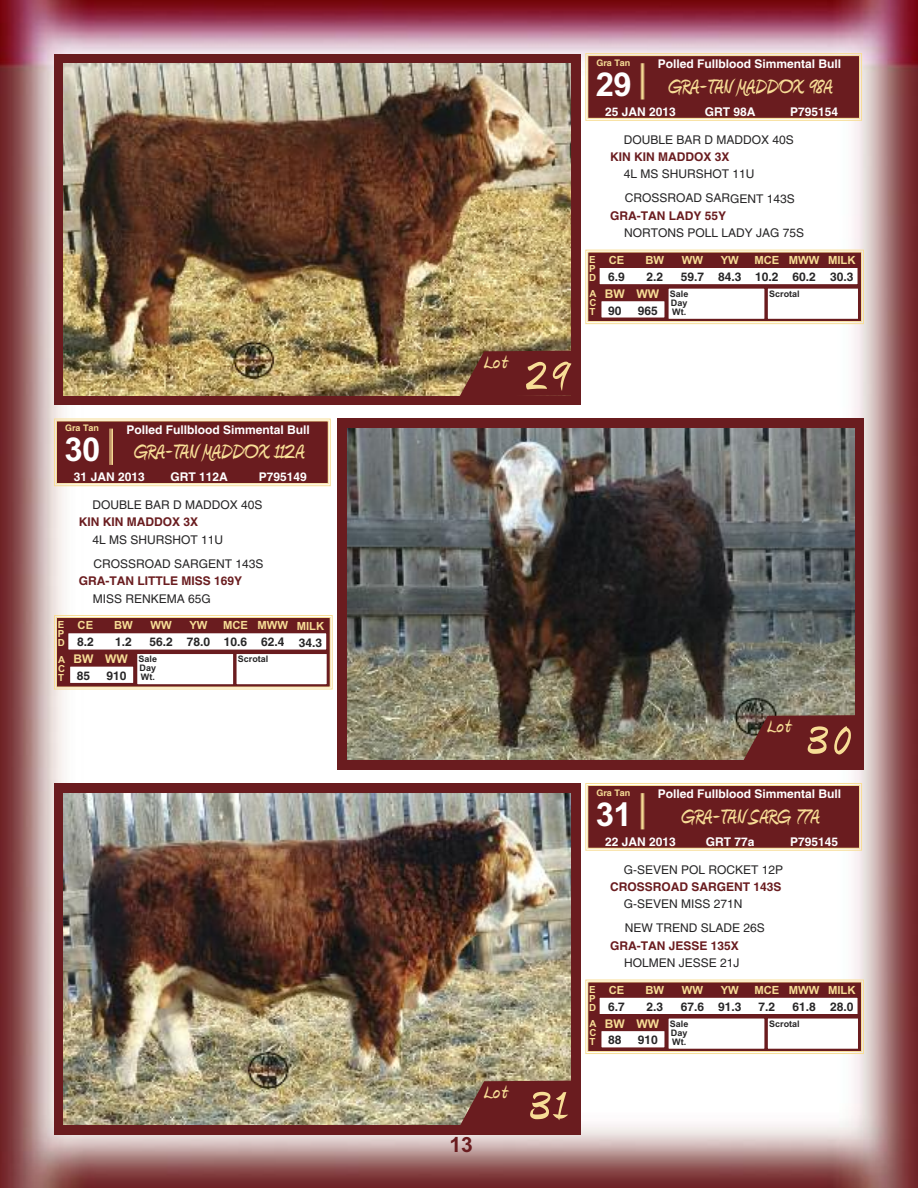
<style>
.page{position:relative;width:918px;height:1188px;background:#fff}
.page>*{position:absolute;margin:0;border:0;box-sizing:border-box;transform-origin:0 0}
.t1{font:700 54px "Amienne";color:#f7dd96}
.t2{font:700 33px "Arial";color:#fff}
.t3{font:700 27px "Amienne";color:#f7dd96}
.t4{font:700 24px "Amienne";letter-spacing:.055em;color:#f7dd96}
.t5{font:700 21px "Arial";color:#6a1c1f}
.t6{font:12px "Helvetica";color:#272627}
.t7{font:700 12px "Helvetica";color:#fff}
.t8{font:700 12px "Helvetica";color:#6a1c1f}
.t9{font:700 12px "Helvetica";color:#272627}
.t10{font:700 12px "Arial";color:#f7dd96}
.t11{font:700 11.25px "Arial";color:#f7dd96}
.t12{font:700 9.75px/9px "Arial";color:#f7dd96;text-align:justify}
.t13{font:700 9px/9px "Arial";color:#272627;text-align:justify}
.t14{font:700 9px "Helvetica";color:#f7dd96}
</style>
<div class="page">
<img style="left:0;top:0;width:918px;height:1188px">
<img style="left:338px;top:418px;width:526px;height:352px">
<div style="left:57px;top:422px;width:271px;height:61px;background:#6a1c1f"></div>
<div style="left:54px;top:418px;width:277px;height:68px;border:1px solid #f7dd96"></div>
<div style="left:56px;top:420px;width:273px;height:64px;border:1px solid #f7dd96"></div>
<div style="left:57px;top:618px;width:273px;height:69px;background:#6a1c1f"></div>
<div style="left:54px;top:615px;width:279px;height:75px;border:1px solid #f7dd96"></div>
<div style="left:56px;top:617px;width:275px;height:71px;border:1px solid #f7dd96"></div>
<div style="left:68px;top:633px;width:258px;height:17px;background:#fff"></div>
<div style="left:67px;top:632px;width:260px;height:18px;border:1px solid #6a1c1f"></div>
<div style="left:70px;top:667px;width:63px;height:16px;background:#fff"></div>
<div style="left:69px;top:666px;width:65px;height:18px;border:1px solid #6a1c1f"></div>
<div style="left:137px;top:654px;width:96px;height:30px;background:#fff"></div>
<div style="left:136px;top:653px;width:98px;height:32px;border:1px solid #6a1c1f"></div>
<div style="left:236px;top:654px;width:91px;height:30px;background:#fff"></div>
<div style="left:236px;top:653px;width:92px;height:32px;border:1px solid #6a1c1f"></div>
<hr style="left:112px;top:429px;width:1px;height:36px;background:#f7dd96">
<hr style="left:111px;top:429px;width:1px;height:36px;background:#f7dd96">
<hr style="left:110px;top:429px;width:1px;height:36px;background:#f7dd96">
<img style="left:54px;top:54px;width:526px;height:351px">
<div style="left:588px;top:56px;width:271px;height:62px;background:#6a1c1f"></div>
<div style="left:585px;top:53px;width:277px;height:68px;border:1px solid #f7dd96"></div>
<div style="left:587px;top:55px;width:273px;height:64px;border:1px solid #f7dd96"></div>
<div style="left:588px;top:253px;width:273px;height:68px;background:#6a1c1f"></div>
<div style="left:585px;top:250px;width:279px;height:74px;border:1px solid #f7dd96"></div>
<div style="left:587px;top:252px;width:275px;height:70px;border:1px solid #f7dd96"></div>
<div style="left:600px;top:268px;width:258px;height:16px;background:#fff"></div>
<div style="left:599px;top:267px;width:259px;height:18px;border:1px solid #6a1c1f"></div>
<div style="left:601px;top:301px;width:64px;height:17px;background:#fff"></div>
<div style="left:601px;top:300px;width:64px;height:18px;border:1px solid #6a1c1f"></div>
<div style="left:668px;top:289px;width:97px;height:30px;background:#fff"></div>
<div style="left:668px;top:288px;width:97px;height:32px;border:1px solid #6a1c1f"></div>
<div style="left:768px;top:289px;width:90px;height:30px;background:#fff"></div>
<div style="left:767px;top:288px;width:92px;height:32px;border:1px solid #6a1c1f"></div>
<hr style="left:644px;top:63px;width:1px;height:37px;background:#f7dd96">
<hr style="left:642px;top:63px;width:1px;height:37px;background:#f7dd96">
<hr style="left:641px;top:63px;width:1px;height:37px;background:#f7dd96">
<img style="left:54px;top:784px;width:526px;height:351px">
<div style="left:588px;top:786px;width:271px;height:62px;background:#6a1c1f"></div>
<div style="left:585px;top:783px;width:277px;height:68px;border:1px solid #f7dd96"></div>
<div style="left:587px;top:785px;width:273px;height:64px;border:1px solid #f7dd96"></div>
<div style="left:588px;top:983px;width:273px;height:68px;background:#6a1c1f"></div>
<div style="left:585px;top:980px;width:279px;height:74px;border:1px solid #f7dd96"></div>
<div style="left:587px;top:982px;width:275px;height:70px;border:1px solid #f7dd96"></div>
<div style="left:600px;top:998px;width:258px;height:16px;background:#fff"></div>
<div style="left:599px;top:997px;width:259px;height:18px;border:1px solid #6a1c1f"></div>
<div style="left:601px;top:1031px;width:64px;height:17px;background:#fff"></div>
<div style="left:601px;top:1030px;width:64px;height:18px;border:1px solid #6a1c1f"></div>
<div style="left:668px;top:1018px;width:97px;height:31px;background:#fff"></div>
<div style="left:668px;top:1018px;width:97px;height:32px;border:1px solid #6a1c1f"></div>
<div style="left:768px;top:1018px;width:90px;height:31px;background:#fff"></div>
<div style="left:767px;top:1018px;width:92px;height:32px;border:1px solid #6a1c1f"></div>
<hr style="left:644px;top:793px;width:1px;height:36px;background:#f7dd96">
<hr style="left:642px;top:793px;width:1px;height:36px;background:#f7dd96">
<hr style="left:641px;top:793px;width:1px;height:36px;background:#f7dd96">
<p class="t14" style="left:65px;top:423px;width:36px">Gra Tan</p>
<h2 class="t2" style="left:65px;top:430px;width:37px">30</h2>
<p class="t7" style="left:127px;top:423px;width:185px">Polled Fullblood Simmental Bull</p>
<p class="t7" style="left:170px;top:470px;width:59px">GRT 112A</p>
<p class="t7" style="left:259px;top:470px;width:50px">P795149</p>
<h3 class="t3" style="left:132px;top:439px;width:173px">GRA-TAN MADDOX 112A</h3>
<p class="t7" style="left:74px;top:470px;width:72px">31 JAN 2013</p>
<p class="t6" style="left:92px;top:498px;width:172px">DOUBLE BAR D MADDOX 40S</p>
<p class="t6" style="left:92px;top:532px;width:132px">4L MS SHURSHOT 11U</p>
<p class="t8" style="left:79px;top:574px;width:165px">GRA-TAN LITTLE MISS 169Y</p>
<p class="t8" style="left:79px;top:515px;width:121px">KIN KIN MADDOX 3X</p>
<p class="t6" style="left:93px;top:557px;width:172px">CROSSROAD SARGENT 143S</p>
<p class="t6" style="left:93px;top:592px;width:120px">MISS RENKEMA 65G</p>
<p class="t12" style="left:58px;top:621px;width:9px">E P D</p>
<p class="t11" style="left:78px;top:619px;width:17px">CE</p>
<p class="t11" style="left:114px;top:619px;width:20px">BW</p>
<p class="t11" style="left:151px;top:619px;width:23px">WW</p>
<p class="t11" style="left:189px;top:619px;width:20px">YW</p>
<p class="t11" style="left:223px;top:619px;width:66px">MCE MWW</p>
<p class="t11" style="left:297px;top:619px;width:29px">MILK</p>
<p class="t9" style="left:77px;top:635px;width:18px">8.2</p>
<p class="t9" style="left:115px;top:635px;width:18px">1.2</p>
<p class="t9" style="left:150px;top:635px;width:174px">56.2 78.0 10.6 62.4 34.3</p>
<p class="t10" style="left:74px;top:652px;width:56px">BW WW</p>
<p class="t9" style="left:77px;top:669px;width:15px">85</p>
<p class="t9" style="left:106px;top:669px;width:22px">910</p>
<p class="t12" style="left:58px;top:655px;width:9px">A C T</p>
<p class="t13" style="left:139px;top:655px;width:20px">Sale Day Wt.</p>
<p class="t13" style="left:238px;top:655px;width:32px">Scrotal</p>
<h3 class="t4" style="left:484px;top:351px;width:24px">Lot</h3>
<h1 class="t1" style="left:526px;top:351px;width:41px">29</h1>
<p class="t14" style="left:596px;top:57px;width:36px">Gra Tan</p>
<h2 class="t2" style="left:596px;top:65px;width:37px">29</h2>
<p class="t7" style="left:658px;top:57px;width:185px">Polled Fullblood Simmental Bull</p>
<p class="t7" style="left:705px;top:105px;width:52px">GRT 98A</p>
<p class="t7" style="left:790px;top:105px;width:50px">P795154</p>
<h3 class="t3" style="left:667px;top:74px;width:167px">GRA-TAN MADDOX 98A</h3>
<p class="t7" style="left:605px;top:105px;width:72px">25 JAN 2013</p>
<p class="t6" style="left:624px;top:132px;width:172px">DOUBLE BAR D MADDOX 40S</p>
<p class="t6" style="left:624px;top:167px;width:132px">4L MS SHURSHOT 11U</p>
<p class="t8" style="left:610px;top:209px;width:118px">GRA-TAN LADY 55Y</p>
<p class="t8" style="left:610px;top:150px;width:121px">KIN KIN MADDOX 3X</p>
<p class="t6" style="left:625px;top:191px;width:172px">CROSSROAD SARGENT 143S</p>
<p class="t6" style="left:624px;top:226px;width:182px">NORTONS POLL LADY JAG 75S</p>
<p class="t12" style="left:589px;top:255px;width:9px">E P D</p>
<p class="t11" style="left:609px;top:253px;width:17px">CE</p>
<p class="t11" style="left:646px;top:253px;width:20px">BW</p>
<p class="t11" style="left:682px;top:253px;width:23px">WW</p>
<p class="t11" style="left:721px;top:253px;width:20px">YW</p>
<p class="t11" style="left:754px;top:253px;width:66px">MCE MWW</p>
<p class="t11" style="left:828px;top:254px;width:29px">MILK</p>
<p class="t9" style="left:608px;top:270px;width:18px">6.9</p>
<p class="t9" style="left:647px;top:270px;width:18px">2.2</p>
<p class="t9" style="left:681px;top:270px;width:174px">59.7 84.3 10.2 60.2 30.3</p>
<p class="t10" style="left:605px;top:287px;width:56px">BW WW</p>
<p class="t9" style="left:608px;top:303px;width:15px">90</p>
<p class="t9" style="left:638px;top:303px;width:22px">965</p>
<p class="t12" style="left:589px;top:289px;width:9px">A C T</p>
<p class="t13" style="left:670px;top:289px;width:20px">Sale Day Wt.</p>
<p class="t13" style="left:769px;top:289px;width:32px">Scrotal</p>
<h3 class="t4" style="left:484px;top:1081px;width:24px">Lot</h3>
<h3 class="t5" style="left:449px;top:1132px;width:25px">13</h3>
<h1 class="t1" style="left:529px;top:1081px;width:37px">31</h1>
<h3 class="t4" style="left:767px;top:716px;width:24px">Lot</h3>
<h1 class="t1" style="left:807px;top:716px;width:43px">30</h1>
<p class="t14" style="left:596px;top:787px;width:36px">Gra Tan</p>
<h2 class="t2" style="left:596px;top:795px;width:37px">31</h2>
<p class="t7" style="left:658px;top:787px;width:185px">Polled Fullblood Simmental Bull</p>
<p class="t7" style="left:706px;top:834px;width:50px">GRT 77a</p>
<p class="t7" style="left:790px;top:834px;width:50px">P795145</p>
<h3 class="t3" style="left:680px;top:804px;width:141px">GRA-TAN SARG 77A</h3>
<p class="t7" style="left:605px;top:834px;width:72px">22 JAN 2013</p>
<p class="t6" style="left:624px;top:862px;width:161px">G-SEVEN POL ROCKET 12P</p>
<p class="t6" style="left:624px;top:897px;width:120px">G-SEVEN MISS 271N</p>
<p class="t8" style="left:610px;top:938px;width:130px">GRA-TAN JESSE 135X</p>
<p class="t8" style="left:610px;top:880px;width:173px">CROSSROAD SARGENT 143S</p>
<p class="t6" style="left:625px;top:921px;width:142px">NEW TREND SLADE 26S</p>
<p class="t6" style="left:624px;top:956px;width:117px">HOLMEN JESSE 21J</p>
<p class="t12" style="left:589px;top:985px;width:9px">E P D</p>
<p class="t11" style="left:609px;top:983px;width:17px">CE</p>
<p class="t11" style="left:646px;top:983px;width:20px">BW</p>
<p class="t11" style="left:682px;top:983px;width:23px">WW</p>
<p class="t11" style="left:721px;top:983px;width:20px">YW</p>
<p class="t11" style="left:754px;top:983px;width:66px">MCE MWW</p>
<p class="t11" style="left:828px;top:984px;width:29px">MILK</p>
<p class="t9" style="left:608px;top:999px;width:18px">6.7</p>
<p class="t9" style="left:647px;top:999px;width:18px">2.3</p>
<p class="t9" style="left:681px;top:999px;width:62px">67.6 91.3</p>
<p class="t9" style="left:759px;top:999px;width:18px">7.2</p>
<p class="t9" style="left:792px;top:1000px;width:63px">61.8 28.0</p>
<p class="t10" style="left:605px;top:1017px;width:56px">BW WW</p>
<p class="t9" style="left:608px;top:1033px;width:15px">88</p>
<p class="t9" style="left:638px;top:1033px;width:22px">910</p>
<p class="t12" style="left:589px;top:1019px;width:9px">A C T</p>
<p class="t13" style="left:670px;top:1019px;width:20px">Sale Day Wt.</p>
<p class="t13" style="left:769px;top:1019px;width:32px">Scrotal</p>
</div>
